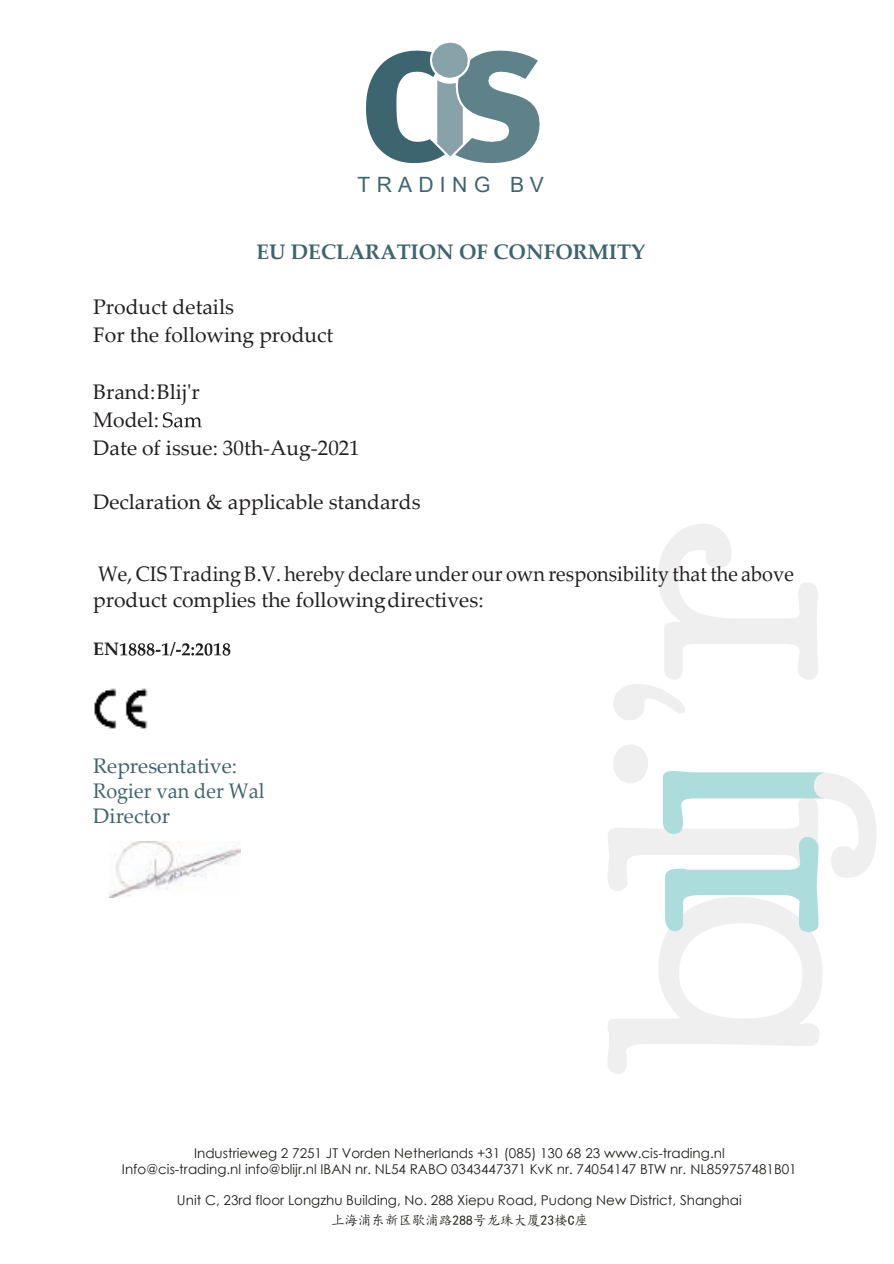
<style>
.page{position:relative;width:894px;height:1264px;background:#fff}
.page>*{position:absolute;margin:0;border:0;box-sizing:border-box;transform-origin:0 0}
.t1{font:21px/28.2px "Palatino Linotype";color:#231f20}
.t2{font:21px/25.5px "Palatino Linotype";color:#231f20;scale:.94 1}
.t3{font:21px/25.3px "Palatino Linotype";color:#3d646f}
.t4{font:700 21px "Palatino Linotype";letter-spacing:-.005em;color:#3d656f}
.t5{font:21px "Arial Unicode MS";color:#3d656f}
.t6{font:700 18px "Palatino Linotype";color:#231f20}
.t7{font:13.5px/16.2px "Century Gothic";color:#1d1d1a;text-align:center}
.t8{font:13.5px "Kai Ti";color:#1d1d1a}
</style>
<div class="page">
<svg style="left:608px;top:828px;width:214px;height:245px"></svg>
<svg style="left:614px;top:524px;width:203px;height:196px"></svg>
<svg style="left:163px;top:412px;width:39px;height:15px"></svg>
<svg style="left:120px;top:642px;width:110px;height:13px"></svg>
<img style="left:94px;top:688px;width:54px;height:41px">
<svg style="left:366px;top:42px;width:174px;height:122px"></svg>
<svg style="left:662px;top:771px;width:214px;height:161px"></svg>
<svg style="left:613px;top:744px;width:35px;height:39px"></svg>
<img style="left:110px;top:841px;width:130px;height:56px">
<h1 class="t5" style="left:357px;top:173px;width:188px">T R A D I N G B V</h1>
<h1 class="t4" style="left:256px;top:240px;width:390px">EU DECLARATION OF CONFORMITY</h1>
<h1 class="t1" style="left:93px;top:295px;width:242px">Product details<br>For the following product</h1>
<h1 class="t1" style="left:93px;top:380px;width:268px">Brand: Blij'r<br>Model:<br>Date of issue: 30th-Aug-2021</h1>
<h1 class="t1" style="left:93px;top:490px;width:329px">Declaration &amp; applicable standards</h1>
<h1 class="t2" style="left:93px;top:564px;width:746px">We, CIS Trading B.V. hereby declare under our own responsibility that the above product complies the following directives:</h1>
<h2 class="t6" style="left:93px;top:638px;width:27px">EN</h2>
<h1 class="t3" style="left:93px;top:755px;width:173px">Representative:<br>Rogier van der Wal<br>Director</h1>
<p class="t7" style="left:122px;top:1145px;width:676px">Industrieweg 2 7251 JT Vorden Netherlands +31 (085) 130 68 23 www.cis-trading.nl<br>Info@cis-trading.nl info@blijr.nl IBAN nr. NL54 RABO 0343447371 KvK nr. 74054147 BTW nr. NL859757481B01</p>
<p class="t7" style="left:177px;top:1193px;width:566px">Unit C, 23rd floor Longzhu Building, No. 288 Xiepu Road, Pudong New District, Shanghai</p>
<p class="t8" style="left:331px;top:1213px;width:258px">上海浦东新区歇浦路288号龙珠大厦23楼C座</p>
</div>
